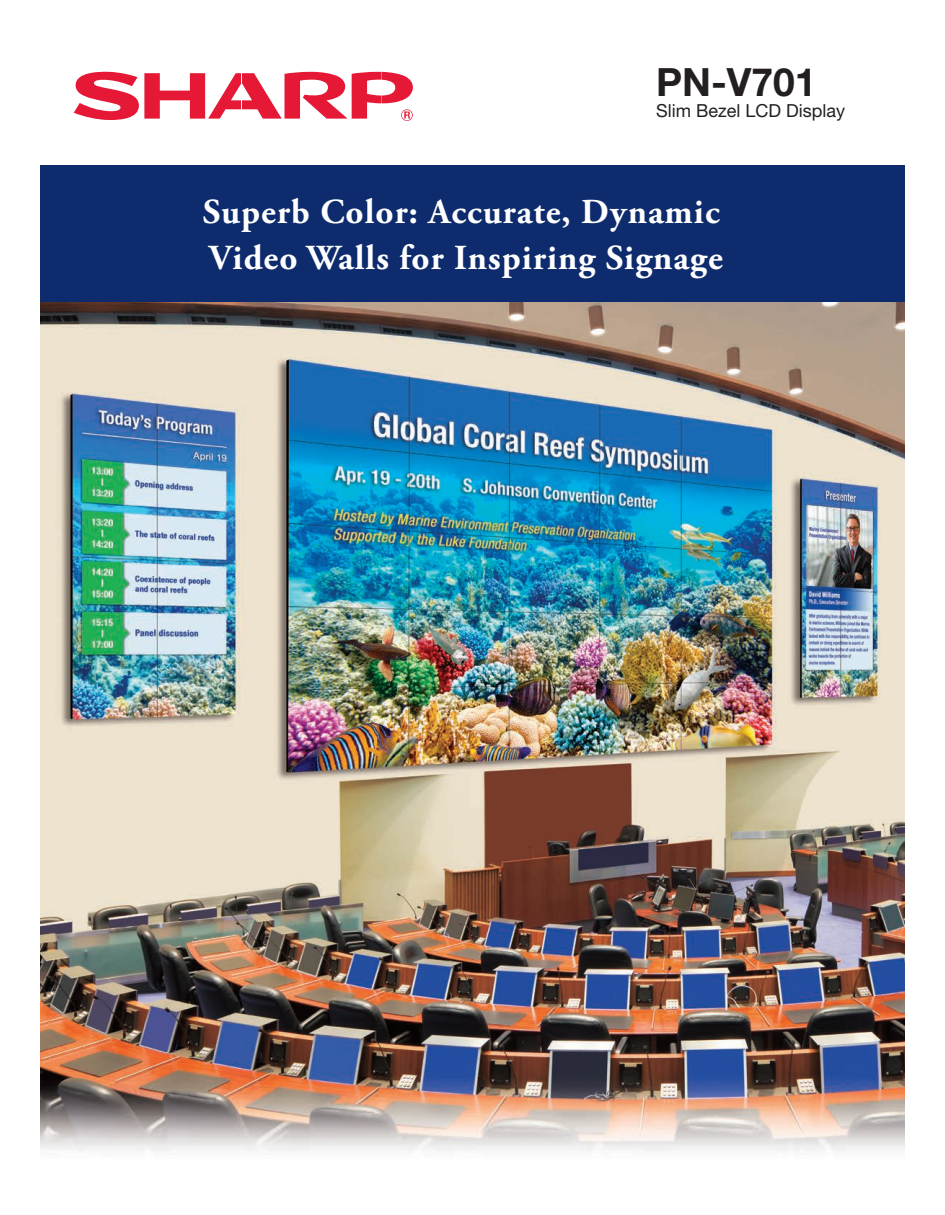
<style>
.page{position:relative;width:945px;height:1215px;background:#fff}
.page>*{position:absolute;margin:0;border:0;box-sizing:border-box;transform-origin:0 0}
.t1{font:700 39px "Helvetica Neue LT Std";color:#231f20}
.t2{font:700 35.1px/46.8px "Adobe Garamond Pro";letter-spacing:.03em;color:#fff}
.t3{font:18px "Helvetica Neue LT Std";color:#231f20}
</style>
<div class="page">
<img style="left:40px;top:302px;width:864px;height:850px">
<div style="left:40px;top:165px;width:864px;height:137px;background:#0d2b6d"></div>
<svg style="left:74px;top:72px;width:339px;height:49px"></svg>
<p class="t1" style="left:656px;top:58px;width:162px">PN-V701</p>
<p class="t3" style="left:656px;top:100px;width:191px">Slim Bezel LCD Display</p>
<p class="t2" style="left:203px;top:189px;width:521px">Superb Color: Accurate, Dynamic<br>Video Walls for Inspiring Signage</p>
</div>
